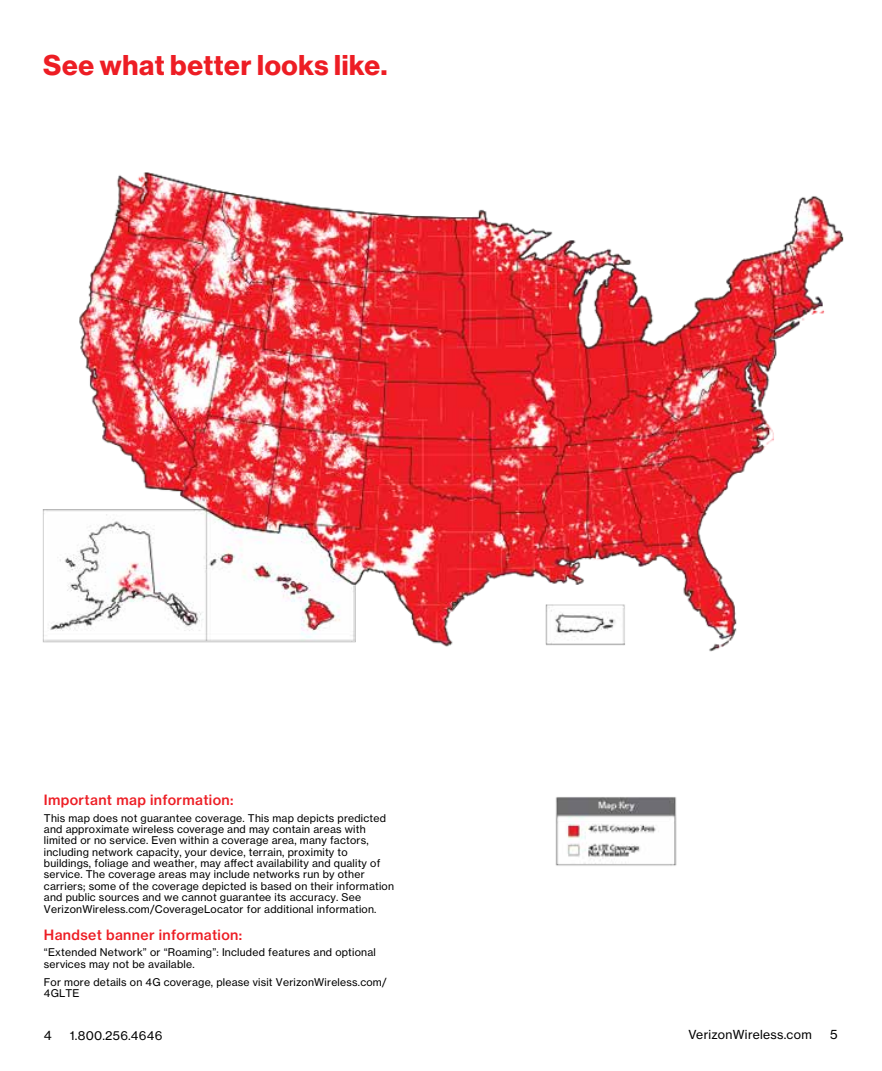
<style>
.page{position:relative;width:882px;height:1071px;background:#fff}
.page>*{position:absolute;margin:0;border:0;box-sizing:border-box;transform-origin:0 0}
.t1{font:28px "N Haas Grotesk DS Std 75 Bd";letter-spacing:.025em;color:#ed1d24}
.t2{font:14px "N Haas Grotesk TX Std 65 Md";letter-spacing:.025em;color:#ed1d24}
.t3{font:12.25px "N Haas Grotesk TX Std 55 Rg";letter-spacing:.025em;color:#000}
.t4{font:10.5px/11.4px "N Haas Grotesk TX Std 55 Rg";letter-spacing:.02em;color:#000}
</style>
<div class="page">
<img style="left:42px;top:172px;width:802px;height:480px">
<div style="left:785px;top:359px;width:97px;height:299px;background:#fff"></div>
<img style="left:555px;top:797px;width:122px;height:69px">
<h1 class="t1" style="left:43px;top:49px;width:346px">See what better looks like.</h1>
<h2 class="t2" style="left:44px;top:791px;width:191px">Important map information:</h2>
<p class="t4" style="left:44px;top:812px;width:352px">This map does not guarantee coverage. This map depicts predicted and approximate wireless coverage and may contain areas with limited or no service. Even within a coverage area, many factors, including network capacity, your device, terrain, proximity to buildings, foliage and weather, may affect availability and quality of service. The coverage areas may include networks run by other carriers; some of the coverage depicted is based on their information and public sources and we cannot guarantee its accuracy. See VerizonWireless.com/CoverageLocator for additional information.</p>
<h2 class="t2" style="left:44px;top:926px;width:200px">Handset banner information:</h2>
<p class="t4" style="left:44px;top:947px;width:333px">“Extended Network” or “Roaming”: Included features and optional services may not be available.</p>
<p class="t4" style="left:44px;top:976px;width:344px">For more details on 4G coverage, please visit VerizonWireless.com/<br>4GLTE</p>
<p class="t3" style="left:44px;top:1028px;width:9px">4</p>
<p class="t3" style="left:70px;top:1028px;width:94px">1.800.256.4646</p>
<p class="t3" style="left:689px;top:1027px;width:125px">VerizonWireless.com</p>
<p class="t3" style="left:830px;top:1027px;width:9px">5</p>
</div>
